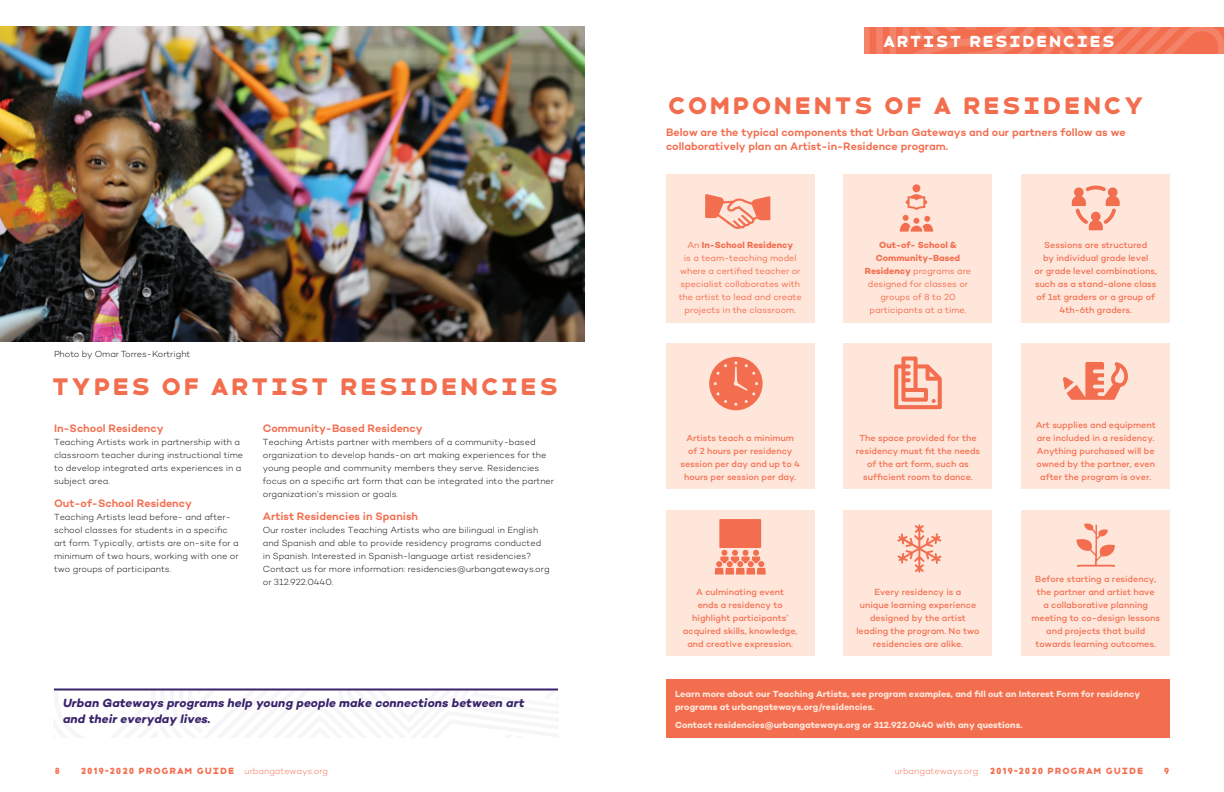
<style>
.page{position:relative;width:1224px;height:792px;background:#fff}
.page>*{position:absolute;margin:0;border:0;box-sizing:border-box;transform-origin:0 0}
.t1{font:24px "Faust Havelock Solid";letter-spacing:-.05em;color:#f36e4f}
.t2{font:16px "Faust Havelock Solid";letter-spacing:-.05em;color:#fff}
.t3{font:italic 700 12px/16px "Campton";letter-spacing:.01em;color:#37246a}
.t4{font:600 11px/14px "Campton";color:#f36e4f}
.t5{font:300 9px/13px "Campton";color:#000}
.t6{font:500 9px/13px "Campton";color:#f36e4f;text-align:center}
.t7{font:9px/13px "Campton";color:#f36e4f;text-align:center}
.t8{font:700 9px/13px "Campton";color:#fee6da}
.t9{font:9px "Faust Havelock Solid";letter-spacing:-.05em;color:#f36e4f}
.s1{font-weight:700}
.s2{font-family:"Campton";font-weight:300}
</style>
<div class="page">
<svg style="left:864px;top:27px;width:360px;height:27px;background:#f3775a"></svg>
<div style="left:1022px;top:174px;width:148px;height:148px;background:#fee6da"></div>
<img style="left:0;top:27px;width:585px;height:315px">
<div style="left:666px;top:680px;width:504px;height:58px;background:#f36e4f"></div>
<div style="left:666px;top:174px;width:148px;height:148px;background:#fee6da"></div>
<div style="left:844px;top:174px;width:148px;height:148px;background:#fee6da"></div>
<div style="left:844px;top:343px;width:148px;height:146px;background:#fee6da"></div>
<div style="left:1022px;top:343px;width:148px;height:146px;background:#fee6da"></div>
<svg style="left:1063px;top:362px;width:65px;height:38px"></svg>
<div style="left:666px;top:343px;width:148px;height:146px;background:#fee6da"></div>
<svg style="left:709px;top:357px;width:54px;height:53px"></svg>
<div style="left:666px;top:510px;width:148px;height:146px;background:#fee6da"></div>
<svg style="left:715px;top:519px;width:51px;height:56px"></svg>
<div style="left:844px;top:510px;width:148px;height:146px;background:#fee6da"></div>
<svg style="left:897px;top:524px;width:45px;height:49px"></svg>
<div style="left:1022px;top:510px;width:148px;height:146px;background:#fee6da"></div>
<svg style="left:1076px;top:523px;width:39px;height:43px"></svg>
<div style="left:913px;top:184px;width:7px;height:8px;background:#f26e4f;border-radius:50%"></div>
<svg style="left:900px;top:194px;width:33px;height:38px"></svg>
<svg style="left:705px;top:194px;width:65px;height:35px"></svg>
<svg style="left:894px;top:356px;width:48px;height:53px"></svg>
<svg style="left:1072px;top:185px;width:48px;height:45px"></svg>
<hr style="left:54px;top:688px;width:504px;height:2px;background:#37246a">
<h2 class="t2" style="left:882px;top:28px;width:235px">ARTIST RESIDENCIES</h2>
<h1 class="t1" style="left:666px;top:86px;width:481px">COMPONENTS OF A RESIDENCY</h1>
<p class="t4" style="left:666px;top:125px;width:461px">Below are the typical components that Urban Gateways and our partners follow as we collaboratively plan an Artist-in-Residence program.</p>
<p class="t5" style="left:54px;top:347px;width:138px">Photo by Omar Torres-Kortright</p>
<h1 class="t1" style="left:50px;top:367px;width:511px">TYPES OF ARTIST RESIDENCIES</h1>
<p class="t4" style="left:54px;top:421px;width:111px">In-School Residency</p>
<p class="t5" style="left:54px;top:435px;width:191px">Teaching Artists work in partnership with a classroom teacher during instructional time to develop integrated arts experiences in a subject area.</p>
<p class="t4" style="left:54px;top:496px;width:139px">Out-of-School Residency</p>
<p class="t5" style="left:54px;top:510px;width:186px">Teaching Artists lead before- and after&shy;school classes for students in a specific art form. Typically, artists are on-site for a minimum of two hours, working with one or two groups of participants.</p>
<p class="t4" style="left:263px;top:421px;width:161px">Community-Based Residency</p>
<p class="t5" style="left:263px;top:435px;width:293px">Teaching Artists partner with members of a community-based organization to develop hands-on art making experiences for the young people and community members they serve. Residencies focus on a specific art form that can be integrated into the partner organization’s mission or goals.</p>
<p class="t4" style="left:263px;top:509px;width:157px">Artist Residencies in Spanish</p>
<p class="t5" style="left:263px;top:523px;width:288px">Our roster includes Teaching Artists who are bilingual in English and Spanish and able to provide residency programs conducted in Spanish. Interested in Spanish-language artist residencies?<br>Contact us for more information: residencies@urbangateways.org or 312.922.0440.</p>
<h3 class="t3" style="left:63px;top:695px;width:463px">Urban Gateways programs help young people make connections between art and their everyday lives.</h3>
<p class="t7" style="left:679px;top:239px;width:125px">An <span class="s1">In-School Residency<br></span>is a team-teaching model where a certified teacher or specialist collaborates with the artist to lead and create projects in the classroom.</p>
<p class="t7" style="left:865px;top:239px;width:108px"><span class="s1">Out-of- School &amp;<br>Community-Based<br>Residency</span> programs are designed for classes or groups of 8 to 20 participants at a time.</p>
<p class="t6" style="left:681px;top:431px;width:121px">Artists teach a minimum<br>of 2 hours per residency session per day and up to 4 hours per session per day.</p>
<p class="t6" style="left:856px;top:431px;width:126px">The space provided for the residency must fit the needs of the art form, such as sufficient room to dance.</p>
<p class="t6" style="left:683px;top:585px;width:116px">A culminating event<br>ends a residency to highlight participants’ acquired skills, knowledge, and creative expression.</p>
<p class="t6" style="left:856px;top:585px;width:125px">Every residency is a<br>unique learning experience designed by the artist leading the program. No two residencies are alike.</p>
<p class="t6" style="left:1035px;top:239px;width:124px">Sessions are structured<br>by individual grade level<br>or grade level combinations, such as a stand-alone class of 1st graders or a group of<br>4th-6th graders.</p>
<p class="t6" style="left:1036px;top:418px;width:121px">Art supplies and equipment are included in a residency.<br>Anything purchased will be owned by the partner, even after the program is over.</p>
<p class="t6" style="left:1031px;top:572px;width:130px">Before starting a residency, the partner and artist have<br>a collaborative planning meeting to co-design lessons and projects that build towards learning outcomes.</p>
<p class="t8" style="left:675px;top:687px;width:467px">Learn more about our Teaching Artists, see program examples, and fill out an Interest Form for residency programs at urbangateways.org/residencies.</p>
<p class="t8" style="left:675px;top:718px;width:349px">Contact residencies@urbangateways.org or 312.922.0440 with any questions.</p>
<p class="t9" style="left:54px;top:763px;width:8px">8</p>
<p class="t9" style="left:80px;top:763px;width:250px">2019-2020 PROGRAM GUIDE <span class="s2">urbangateways.org</span></p>
<p class="t9" style="left:895px;top:763px;width:251px"><span class="s2">urbangateways.org</span> 2019-2020 PROGRAM GUIDE</p>
<p class="t9" style="left:1163px;top:763px;width:8px">9</p>
</div>
